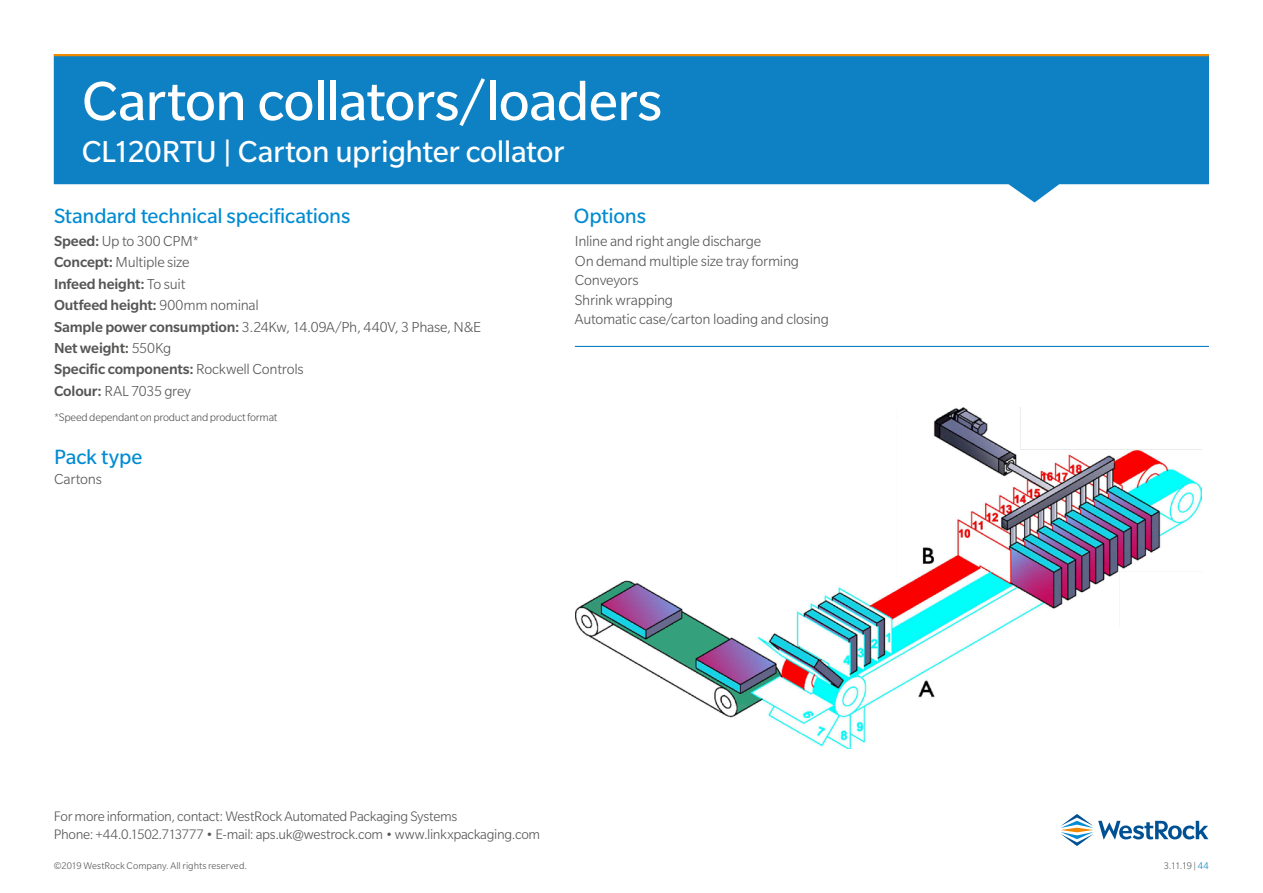
<style>
.page{position:relative;width:1263px;height:893px;background:#fff}
.page>*{position:absolute;margin:0;border:0;box-sizing:border-box;transform-origin:0 0}
.Main_Heading{font:60px "Slate Pro";letter-spacing:-.015em;color:#fff}
.Main_Subheading{font:33px "Slate Pro";letter-spacing:-.01em;color:#fff}
.Section_Title{font:22.5px "Slate Pro";letter-spacing:-.01em;color:#008bd2}
.Text{font:300 15.75px "Slate Pro";letter-spacing:-.015em;color:#565655}
.Text-2{font:500 15.75px "Slate Pro";letter-spacing:-.01em;color:#565655}
.t1{font:300 15px/18px "Slate Pro";letter-spacing:-.02em;color:#565655}
.Note_text{font:300 12px "Slate Pro";letter-spacing:-.02em;color:#565655}
.t2{font:300 10.5px "Slate Pro";color:#565655}
.s1{font-weight:500}
.s2{font-weight:300}
.s3{color:#0e81c5}
</style>
<div class="page">
<svg style="left:54px;top:56px;width:1155px;height:147px;background:#2c90cb"></svg>
<hr style="left:54px;top:54px;width:1155px;height:2px;background:#f18900">
<svg style="left:1061px;top:814px;width:147px;height:32px"></svg>
<hr style="left:575px;top:346px;width:634px;height:1px;background:#0e81c5">
<img style="left:575px;top:407px;width:626px;height:342px">
<div style="left:1043px;top:627px;width:220px;height:134px;background:#fff"></div>
<p class="Main_Heading" style="left:82px;top:70px;width:582px">Carton collators/loaders</p>
<p class="Main_Subheading" style="left:82px;top:134px;width:484px">CL120RTU | Carton uprighter collator</p>
<h3 class="Section_Title" style="left:54px;top:204px;width:298px">Standard technical specifications</h3>
<h3 class="Section_Title" style="left:574px;top:204px;width:74px">Options</h3>
<p class="Text" style="left:54px;top:233px;width:146px"><span class="s1">Speed:</span> Up to 300 CPM*</p>
<p class="Text" style="left:54px;top:254px;width:137px"><span class="s1">Concept:</span> Multiple size</p>
<p class="Text-2" style="left:54px;top:275px;width:133px">Infeed height: <span class="s2">To suit</span></p>
<p class="Text-2" style="left:54px;top:297px;width:206px">Outfeed height: <span class="s2">900mm nominal</span></p>
<p class="Text" style="left:54px;top:318px;width:429px"><span class="s1">Sample power consumption:</span> 3.24Kw, 14.09A/Ph, 440V, 3 Phase, N&amp;E</p>
<p class="Text-2" style="left:54px;top:339px;width:119px">Net weight: <span class="s2">550Kg</span></p>
<p class="Text-2" style="left:54px;top:361px;width:251px">Specific components: <span class="s2">Rockwell Controls</span></p>
<p class="Text" style="left:54px;top:383px;width:139px"><span class="s1">Colour:</span> RAL 7035 grey</p>
<p class="Note_text" style="left:54px;top:411px;width:225px">*Speed dependant on product and product format</p>
<p class="Section_Title" style="left:54px;top:445px;width:90px">Pack type</p>
<p class="Text" style="left:54px;top:471px;width:49px">Cartons</p>
<p class="Text" style="left:575px;top:233px;width:188px">Inline and right angle discharge</p>
<p class="Text" style="left:575px;top:252px;width:226px">On demand multiple size tray forming</p>
<p class="Text" style="left:575px;top:272px;width:65px">Conveyors</p>
<p class="Text" style="left:575px;top:292px;width:100px">Shrink wrapping</p>
<p class="Text" style="left:575px;top:311px;width:256px">Automatic case/carton loading and closing</p>
<p class="t1" style="left:54px;top:807px;width:488px">For more information, contact: WestRock Automated Packaging Systems<br>Phone: +44.0.1502.713777 • E-mail: aps.uk@westrock.com • www.linkxpackaging.com</p>
<p class="t2" style="left:54px;top:860px;width:195px">©2019 WestRock Company. All rights reserved.</p>
<p class="t2" style="left:1164px;top:860px;width:46px">3.11.19 | <span class="s3">44</span></p>
</div>
